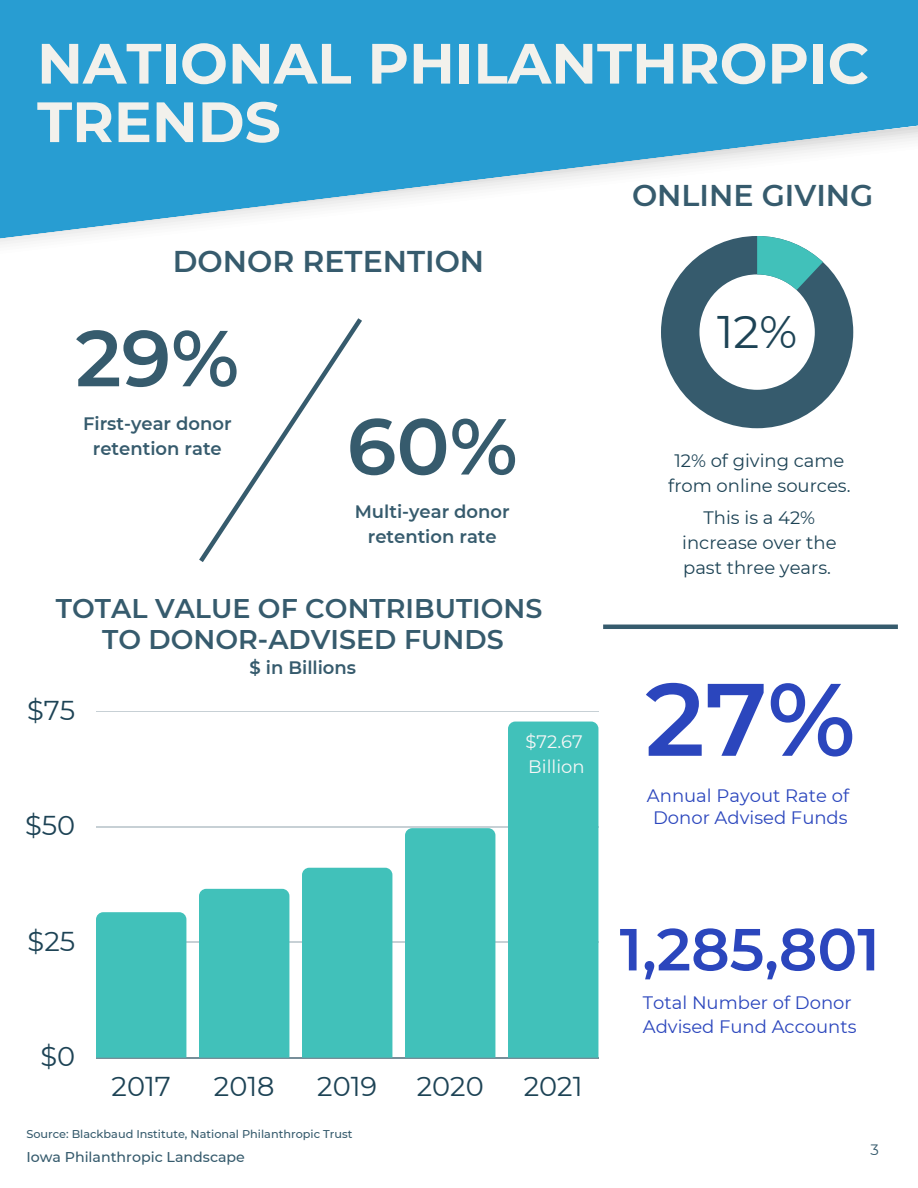
<style>
.page{position:relative;width:918px;height:1188px;background:#fff}
.page>*{position:absolute;margin:0;border:0;box-sizing:border-box;transform-origin:0 0}
.t1{font:600 102.75px "Montserrat";color:#2b46bd}
.t2{font:600 79.05px "Montserrat";color:#365b6d}
.t3{font:600 59.25px "Montserrat";color:#2b46bd}
.t4{font:700 56.7px/58.5px "Montserrat";color:#f2f1ec}
.t5{font:45.6px "Montserrat";color:#1d4355}
.t6{font:600 30px "Montserrat";color:#365b6d}
.t7{font:27.3px "Montserrat";color:#1d4355}
.t8{font:600 27px "Montserrat";color:#365b6d}
.t9{font:18px/25.2px "Montserrat";color:#1d4355;text-align:center}
.t10{font:18px "Montserrat";color:#2b46bd}
.t11{font:600 18px/24.8px "Montserrat";color:#365b6d;text-align:center}
.t12{font:18px "Montserrat";color:#f7f7f7}
.t13{font:15px "Montserrat";color:#365b6d}
.t14{font:500 14.25px "Montserrat";color:#365b6d}
.t15{font:500 11.25px "Montserrat";color:#365b6d}
</style>
<div class="page">
<svg style="left:0;top:0;width:918px;height:245px;fill:#289dd2"></svg>
<hr style="left:96px;top:711px;width:502px;height:1px;background:#1d4355">
<hr style="left:96px;top:826px;width:502px;height:1px;background:#1d4355">
<hr style="left:96px;top:942px;width:502px;height:1px;background:#1d4355">
<hr style="left:96px;top:1057px;width:502px;height:1px;background:#1d4355">
<div style="left:96px;top:912px;width:90px;height:146px;background:#41c1ba"></div>
<div style="left:199px;top:889px;width:90px;height:169px;background:#41c1ba"></div>
<div style="left:302px;top:868px;width:90px;height:190px;background:#41c1ba"></div>
<div style="left:405px;top:828px;width:90px;height:230px;background:#41c1ba"></div>
<div style="left:508px;top:722px;width:90px;height:336px;background:#41c1ba"></div>
<svg style="left:661px;top:236px;width:192px;height:192px"></svg>
<svg style="left:199px;top:318px;width:163px;height:244px"></svg>
<hr style="left:603px;top:625px;width:295px;height:4px;background:#365b6d">
<p class="t4" style="left:37px;top:34px;width:834px">NATIONAL PHILANTHROPIC<br>TRENDS</p>
<p class="t6" style="left:173px;top:243px;width:313px">DONOR RETENTION</p>
<p class="t2" style="left:76px;top:310px;width:165px">29%</p>
<p class="t11" style="left:83px;top:411px;width:150px">First-year donor retention rate</p>
<p class="t2" style="left:347px;top:398px;width:172px">60%</p>
<p class="t11" style="left:355px;top:500px;width:156px">Multi-year donor retention rate</p>
<p class="t8" style="left:56px;top:592px;width:488px">TOTAL VALUE OF CONTRIBUTIONS</p>
<p class="t8" style="left:102px;top:623px;width:403px">TO DONOR-ADVISED FUNDS</p>
<p class="t11" style="left:250px;top:655px;width:108px">$ in Billions</p>
<p class="t7" style="left:27px;top:693px;width:50px">$75</p>
<p class="t7" style="left:25px;top:809px;width:52px">$50</p>
<p class="t7" style="left:28px;top:924px;width:49px">$25</p>
<p class="t7" style="left:40px;top:1040px;width:36px">$0</p>
<p class="t12" style="left:525px;top:730px;width:59px">$72.67</p>
<p class="t12" style="left:528px;top:755px;width:58px">Billion</p>
<p class="t7" style="left:112px;top:1069px;width:61px">2017</p>
<p class="t7" style="left:214px;top:1069px;width:62px">2018</p>
<p class="t7" style="left:317px;top:1069px;width:61px">2019</p>
<p class="t7" style="left:417px;top:1069px;width:68px">2020</p>
<p class="t7" style="left:524px;top:1069px;width:60px">2021</p>
<p class="t15" style="left:26px;top:1127px;width:328px">Source: Blackbaud Institute, National Philanthropic Trust</p>
<p class="t14" style="left:26px;top:1148px;width:220px">Iowa Philanthropic Landscape</p>
<p class="t6" style="left:632px;top:177px;width:243px">ONLINE GIVING</p>
<p class="t5" style="left:717px;top:304px;width:82px">12%</p>
<p class="t9" style="left:668px;top:448px;width:184px">12% of giving came from online sources.</p>
<p class="t9" style="left:682px;top:505px;width:156px">This is a 42% increase over the past three years.</p>
<p class="t1" style="left:645px;top:656px;width:212px">27%</p>
<p class="t10" style="left:647px;top:785px;width:204px">Annual Payout Rate of</p>
<p class="t10" style="left:653px;top:807px;width:196px">Donor Advised Funds</p>
<p class="t3" style="left:620px;top:913px;width:262px">1,285,801</p>
<p class="t10" style="left:643px;top:991px;width:210px">Total Number of Donor</p>
<p class="t10" style="left:643px;top:1016px;width:215px">Advised Fund Accounts</p>
<p class="t13" style="left:871px;top:1141px;width:10px">3</p>
</div>
